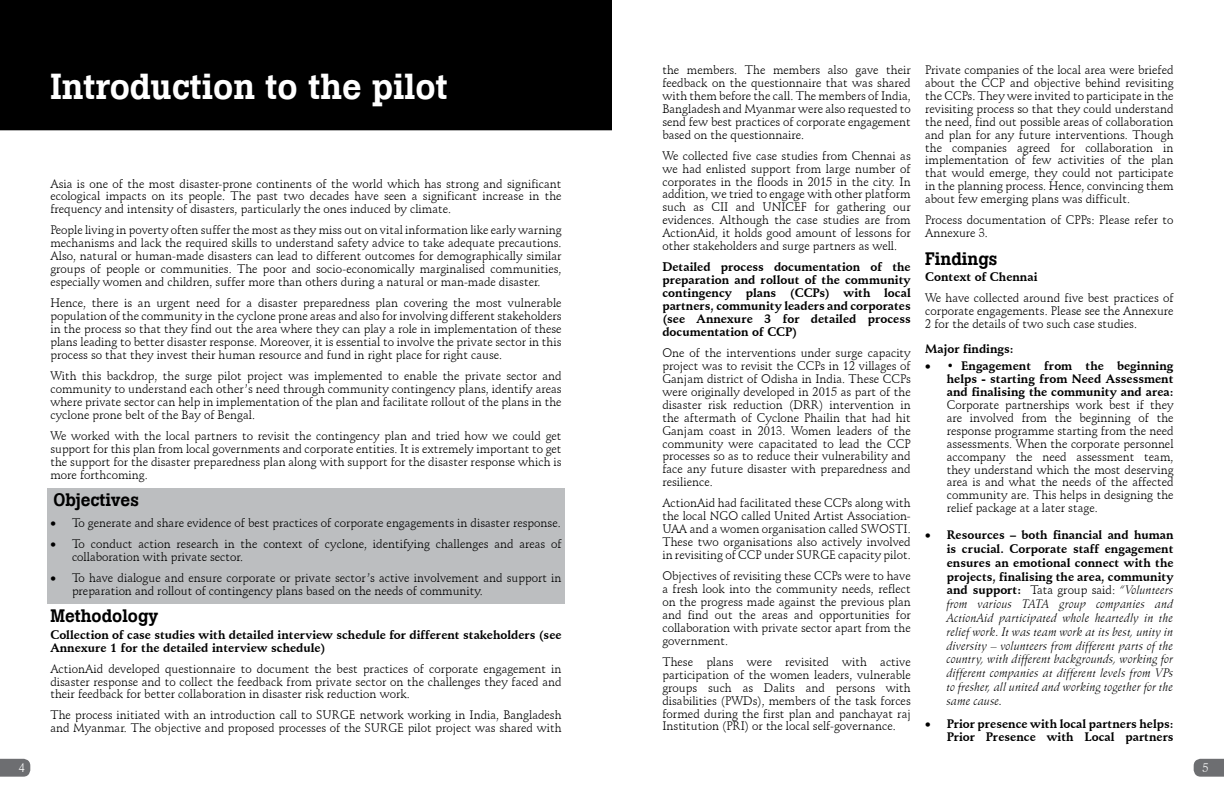
<style>
.page{position:relative;width:1224px;height:792px;background:#fff}
.page>*{position:absolute;margin:0;border:0;box-sizing:border-box;transform-origin:0 0}
.t1{font:500 36px "Boton";color:#fff}
.t2{font:500 18px "Boton";color:#000}
.t3{font:12px/12.9px "Schneidler BT";color:#000;text-align:justify}
.t4{font:700 12px/12.9px "Schneidler BT";color:#000;text-align:justify}
.t5{font:italic 12px/13.8px "Schneidler BT";color:#000;text-align:justify}
.t6{font:12px "Schneidler BT";color:#fff}
.s1{font-weight:700;font-style:normal}
.s2{font-style:normal}
</style>
<div class="page">
<div style="left:47px;top:488px;width:518px;height:116px;background:#bcbec0"></div>
<div style="left:0;top:0;width:612px;height:130px;background:#000"></div>
<svg style="left:1194px;top:759px;width:30px;height:18px"></svg>
<svg style="left:0;top:759px;width:30px;height:18px"></svg>
<h1 class="t1" style="left:50px;top:65px;width:399px">Introduction to the pilot</h1>
<p class="t3" style="left:662px;top:63px;width:250px">the members. The members also gave their feedback on the questionnaire that was shared with them before the call. The members of India, Bangladesh and Myanmar were also requested to send few best practices of corporate engagement based on the questionnaire.</p>
<p class="t3" style="left:662px;top:149px;width:250px">We collected five case studies from Chennai as we had enlisted support from large number of corporates in the floods in 2015 in the city. In addition, we tried to engage with other platform such as CII and UNICEF for gathering our evidences. Although the case studies are from ActionAid, it holds good amount of lessons for other stakeholders and surge partners as well.</p>
<p class="t4" style="left:662px;top:261px;width:250px">Detailed process documentation of the preparation and rollout of the community contingency plans (CCPs) with local partners, community leaders and corporates (see Annexure 3 for detailed process documentation of CCP)</p>
<p class="t3" style="left:662px;top:346px;width:250px">One of the interventions under surge capacity project was to revisit the CCPs in 12 villages of Ganjam district of Odisha in India. These CCPs were originally developed in 2015 as part of the disaster risk reduction (DRR) intervention in the aftermath of Cyclone Phailin that had hit Ganjam coast in 2013. Women leaders of the community were capacitated to lead the CCP processes so as to reduce their vulnerability and face any future disaster with preparedness and resilience.</p>
<p class="t3" style="left:662px;top:497px;width:250px">ActionAid had facilitated these CCPs along with the local NGO called United Artist Association-UAA and a women organisation called SWOSTI.<br>These two organisations also actively involved in revisiting of CCP under SURGE capacity pilot.</p>
<p class="t3" style="left:662px;top:569px;width:250px">Objectives of revisiting these CCPs were to have a fresh look into the community needs, reflect on the progress made against the previous plan and find out the areas and opportunities for collaboration with private sector apart from the government.</p>
<p class="t3" style="left:662px;top:655px;width:250px">These plans were revisited with active participation of the women leaders, vulnerable groups such as Dalits and persons with disabilities (PWDs), members of the task forces formed during the first plan and panchayat raj Institution (PRI) or the local self-governance.</p>
<p class="t3" style="left:50px;top:177px;width:513px">Asia is one of the most disaster-prone continents of the world which has strong and significant ecological impacts on its people. The past two decades have seen a significant increase in the frequency and intensity of disasters, particularly the ones induced by climate.</p>
<p class="t3" style="left:50px;top:224px;width:513px">People living in poverty often suffer the most as they miss out on vital information like early warning mechanisms and lack the required skills to understand safety advice to take adequate precautions.<br>Also, natural or human-made disasters can lead to different outcomes for demographically similar groups of people or communities. The poor and socio-economically marginalised communities, especially women and children, suffer more than others during a natural or man-made disaster.</p>
<p class="t3" style="left:50px;top:297px;width:513px">Hence, there is an urgent need for a disaster preparedness plan covering the most vulnerable population of the community in the cyclone prone areas and also for involving different stakeholders in the process so that they find out the area where they can play a role in implementation of these plans leading to better disaster response. Moreover, it is essential to involve the private sector in this process so that they invest their human resource and fund in right place for right cause.</p>
<p class="t3" style="left:50px;top:369px;width:513px">With this backdrop, the surge pilot project was implemented to enable the private sector and community to understand each other’s need through community contingency plans, identify areas where private sector can help in implementation of the plan and facilitate rollout of the plans in the cyclone prone belt of the Bay of Bengal.</p>
<p class="t3" style="left:50px;top:429px;width:513px">We worked with the local partners to revisit the contingency plan and tried how we could get support for this plan from local governments and corporate entities. It is extremely important to get the support for the disaster preparedness plan along with support for the disaster response which is more forthcoming.</p>
<h2 class="t2" style="left:53px;top:489px;width:87px">Objectives</h2>
<p class="t3" style="left:50px;top:516px;width:512px">• To generate and share evidence of best practices of corporate engagements in disaster response.</p>
<p class="t3" style="left:72px;top:537px;width:491px;text-indent:-22px">• To conduct action research in the context of cyclone, identifying challenges and areas of collaboration with private sector.</p>
<p class="t3" style="left:72px;top:571px;width:491px;text-indent:-22px">• To have dialogue and ensure corporate or private sector’s active involvement and support in preparation and rollout of contingency plans based on the needs of community.</p>
<h2 class="t2" style="left:50px;top:605px;width:109px">Methodology</h2>
<p class="t4" style="left:50px;top:628px;width:513px">Collection of case studies with detailed interview schedule for different stakeholders (see<br>Annexure 1 for the detailed interview schedule)</p>
<p class="t3" style="left:50px;top:662px;width:513px">ActionAid developed questionnaire to document the best practices of corporate engagement in disaster response and to collect the feedback from private sector on the challenges they faced and their feedback for better collaboration in disaster risk reduction work.</p>
<p class="t3" style="left:50px;top:709px;width:513px">The process initiated with an introduction call to SURGE network working in India, Bangladesh and Myanmar. The objective and proposed processes of the SURGE pilot project was shared with</p>
<p class="t3" style="left:925px;top:63px;width:250px">Private companies of the local area were briefed about the CCP and objective behind revisiting the CCPs. They were invited to participate in the revisiting process so that they could understand the need, find out possible areas of collaboration and plan for any future interventions. Though the companies agreed for collaboration in implementation of few activities of the plan that would emerge, they could not participate in the planning process. Hence, convincing them about few emerging plans was difficult.</p>
<p class="t3" style="left:925px;top:214px;width:250px">Process documentation of CPPs: Please refer to<br>Annexure 3.</p>
<h2 class="t2" style="left:925px;top:248px;width:74px">Findings</h2>
<p class="t4" style="left:925px;top:271px;width:114px">Context of Chennai</p>
<p class="t3" style="left:925px;top:292px;width:250px">We have collected around five best practices of corporate engagements. Please see the Annexure 2 for the details of two such case studies.</p>
<p class="t4" style="left:925px;top:343px;width:90px">Major findings:</p>
<p class="t4" style="left:947px;top:359px;width:228px;text-indent:-22px">• • Engagement from the beginning helps - starting from Need Assessment and finalising the community and area:</p>
<p class="t3" style="left:947px;top:398px;width:228px">Corporate partnerships work best if they are involved from the beginning of the response programme starting from the need assessments. When the corporate personnel accompany the need assessment team, they understand which the most deserving area is and what the needs of the affected community are. This helps in designing the relief package at a later stage.</p>
<p class="t5" style="left:947px;top:528px;width:228px;text-indent:-22px">• <span class="s1">Resources – both financial and human is crucial. Corporate staff engagement ensures an emotional connect with the projects, finalising the area, community and support:</span> <span class="s2">Tata group said:</span> “Volunteers from various TATA group companies and ActionAid participated whole heartedly in the relief work. It was team work at its best, unity in diversity – volunteers from different parts of the country, with different backgrounds, working for different companies at different levels from VPs to fresher, all united and working together for the same cause.</p>
<p class="t4" style="left:925px;top:717px;width:250px;text-align:right">• Prior presence with local partners helps:<br>Prior Presence with Local partners</p>
<p class="t6" style="left:19px;top:760px;width:8px">4</p>
<p class="t6" style="left:1203px;top:760px;width:8px">5</p>
</div>
